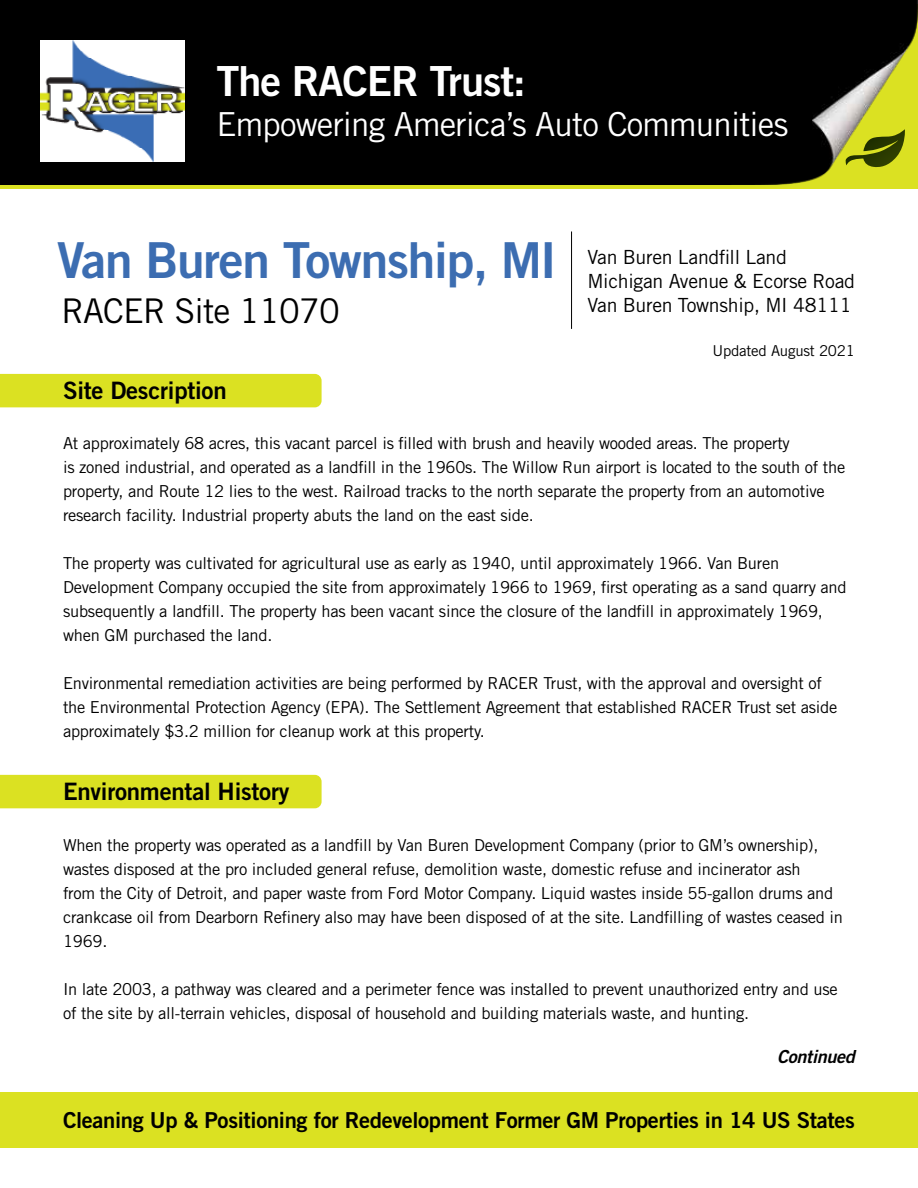
<style>
.page{position:relative;width:918px;height:1188px;background:#fff}
.page>*{position:absolute;margin:0;border:0;box-sizing:border-box;transform-origin:0 0}
.t1{font:49.65px "Trade Gothic LT Std Bd 2";letter-spacing:-.025em;color:#3c6db1}
.t2{font:41.4px "Trade Gothic LT Std Bd 2";letter-spacing:-.025em;color:#fff}
.t3{font:34.05px "Trade Gothic LT Std";letter-spacing:-.025em;color:#000}
.t4{font:33.15px "Trade Gothic LT Std";letter-spacing:-.025em;color:#fff}
.t5{font:24px "Trade Gothic LT Std Bd 2";letter-spacing:-.01em;color:#000}
.t6{font:22.05px "Trade Gothic LT Std Bd 2";letter-spacing:-.015em;color:#000}
.t7{font:19.5px/24px "Trade Gothic LT Std";letter-spacing:-.015em;color:#000}
.t8{font:18px "Trade Gothic LT Std Bd 2 Obl";letter-spacing:-.015em;color:#000}
.t9{font:16.5px/24px "Trade Gothic LT Std";letter-spacing:-.015em;color:#000}
.t10{font:15px "Trade Gothic LT Std";letter-spacing:-.015em;color:#000}
</style>
<div class="page">
<div style="left:0;top:4px;width:918px;height:185px;background:#dbe122"></div>
<div style="left:0;top:0;width:918px;height:185px;background:#000"></div>
<div style="left:0;top:374px;width:322px;height:33px;background:#dbe122"></div>
<img style="left:41px;top:40px;width:144px;height:122px">
<svg style="left:846px;top:129px;width:60px;height:39px"></svg>
<div style="left:0;top:1092px;width:918px;height:56px;background:#dbe122"></div>
<hr style="left:571px;top:231px;width:1px;height:98px;background:#000">
<div style="left:0;top:775px;width:322px;height:33px;background:#dbe122"></div>
<h2 class="t2" style="left:216px;top:56px;width:311px">The RACER Trust:</h2>
<h3 class="t4" style="left:216px;top:104px;width:574px">Empowering America’s Auto Communities</h3>
<h1 class="t1" style="left:57px;top:230px;width:501px">Van Buren Township, MI</h1>
<h3 class="t3" style="left:61px;top:290px;width:280px">RACER Site 11070</h3>
<p class="t7" style="left:587px;top:245px;width:269px">Van Buren Landfill Land<br>Michigan Avenue &amp; Ecorse Road<br>Van Buren Township, MI 48111</p>
<p class="t10" style="left:712px;top:342px;width:144px">Updated August 2021</p>
<h3 class="t5" style="left:63px;top:376px;width:165px">Site Description</h3>
<p class="t9" style="left:63px;top:431px;width:784px">At approximately 68 acres, this vacant parcel is filled with brush and heavily wooded areas. The property<br>is zoned industrial, and operated as a landfill in the 1960s. The Willow Run airport is located to the south of the property, and Route 12 lies to the west. Railroad tracks to the north separate the property from an automotive research facility. Industrial property abuts the land on the east side.</p>
<p class="t9" style="left:63px;top:551px;width:785px">The property was cultivated for agricultural use as early as 1940, until approximately 1966. Van Buren Development Company occupied the site from approximately 1966 to 1969, first operating as a sand quarry and subsequently a landfill. The property has been vacant since the closure of the landfill in approximately 1969, when GM purchased the land.</p>
<p class="t9" style="left:63px;top:671px;width:776px">Environmental remediation activities are being performed by RACER Trust, with the approval and oversight of the Environmental Protection Agency (EPA). The Settlement Agreement that established RACER Trust set aside approximately $3.2 million for cleanup work at this property.</p>
<h3 class="t5" style="left:63px;top:777px;width:228px">Environmental History</h3>
<p class="t9" style="left:63px;top:833px;width:782px">When the property was operated as a landfill by Van Buren Development Company (prior to GM’s ownership), wastes disposed at the pro included general refuse, demolition waste, domestic refuse and incinerator ash<br>from the City of Detroit, and paper waste from Ford Motor Company. Liquid wastes inside 55-gallon drums and crankcase oil from Dearborn Refinery also may have been disposed of at the site. Landfilling of wastes ceased in 1969.</p>
<p class="t9" style="left:63px;top:977px;width:776px">In late 2003, a pathway was cleared and a perimeter fence was installed to prevent unauthorized entry and use of the site by all-terrain vehicles, disposal of household and building materials waste, and hunting.</p>
<p class="t8" style="left:777px;top:1046px;width:79px">Continued</p>
<h3 class="t6" style="left:63px;top:1106px;width:794px">Cleaning Up &amp; Positioning for Redevelopment Former GM Properties in 14 US States</h3>
</div>
